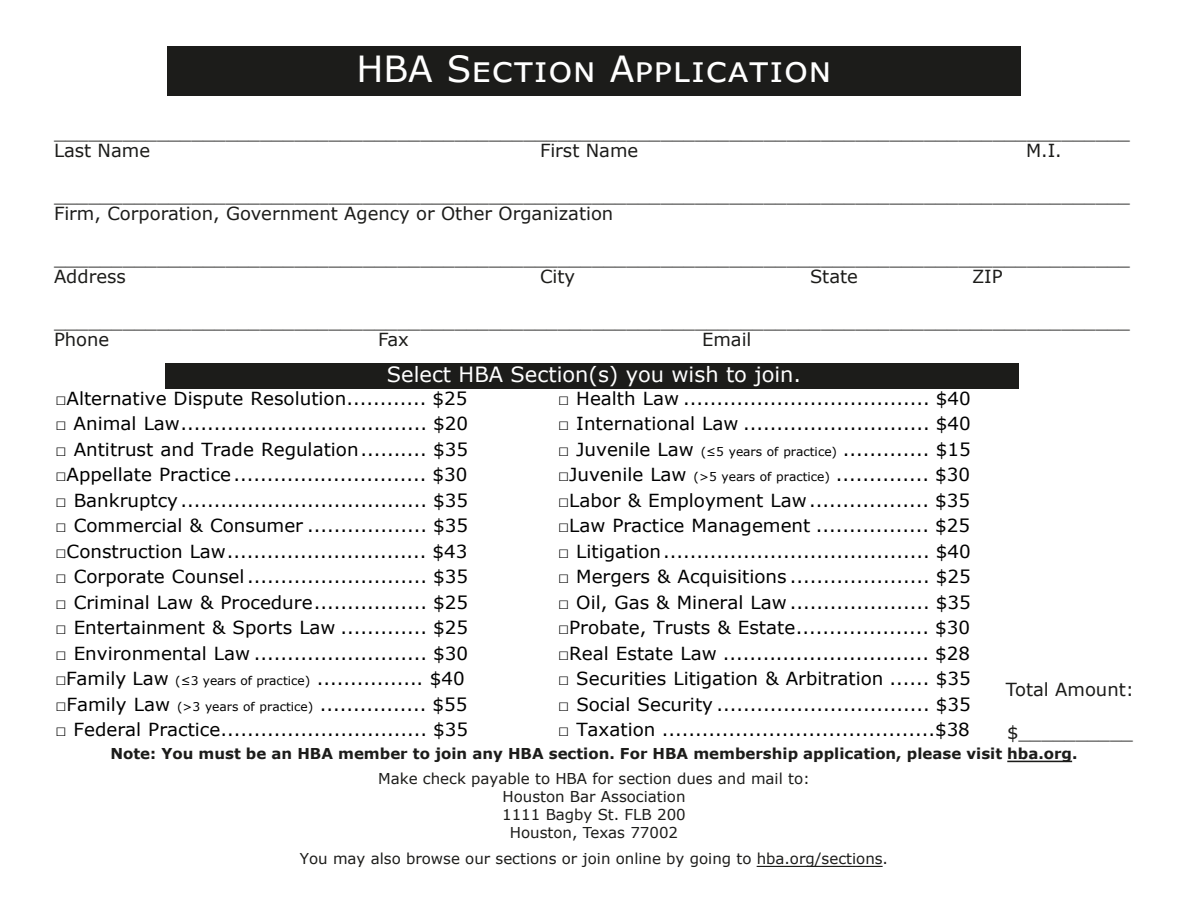
<style>
.page{position:relative;width:1188px;height:918px;background:#fff}
.page>*{position:absolute;margin:0;border:0;box-sizing:border-box;transform-origin:0 0}
.t1{font:36px "Verdana";color:#fff}
.t2{font:21px "Verdana";color:#fff}
.t3{font:18px "Verdana";color:#000}
.t4{font:18px/18px "Verdana";color:#1c1c1a}
.t5{font:15px/18px "Verdana";color:#1c1c1a;text-align:center}
.t6{font:700 15px "Verdana";color:#1c1c1a}
.s1{font-size:12px}
</style>
<div class="page">
<div style="left:165px;top:363px;width:854px;height:25px;background:#1c1c1a"></div>
<div style="left:167px;top:47px;width:854px;height:49px;background:#1c1c1a"></div>
<hr style="left:757px;top:866px;width:126px;height:1px;background:#1c1c1a">
<hr style="left:1007px;top:761px;width:65px;height:1px;background:#1c1c1a">
<h1 class="t1" style="left:357px;top:44px;width:476px">HBA Section Application</h1>
<p class="t4" style="left:54px;top:124px;width:1078px">______________________________________________________________________________________________<br>Last Name</p>
<p class="t4" style="left:540px;top:142px;width:100px">First Name</p>
<p class="t4" style="left:1026px;top:142px;width:37px">M.I.</p>
<p class="t4" style="left:54px;top:187px;width:1078px">______________________________________________________________________________________________<br>Firm, Corporation, Government Agency or Other Organization</p>
<p class="t4" style="left:54px;top:250px;width:1078px">______________________________________________________________________________________________<br>Address</p>
<p class="t4" style="left:540px;top:268px;width:37px">City</p>
<p class="t4" style="left:810px;top:268px;width:50px">State</p>
<p class="t4" style="left:972px;top:268px;width:32px">ZIP</p>
<p class="t4" style="left:54px;top:313px;width:1078px">______________________________________________________________________________________________<br>Phone</p>
<p class="t4" style="left:378px;top:331px;width:32px">Fax</p>
<p class="t4" style="left:702px;top:331px;width:51px">Email</p>
<p class="t2" style="left:387px;top:360px;width:416px">Select HBA Section(s) you wish to join.</p>
<p class="t3" style="left:56px;top:386px;width:414px">□Alternative Dispute Resolution ............ $25</p>
<p class="t3" style="left:56px;top:411px;width:414px">□ Animal Law..................................... $20</p>
<p class="t3" style="left:56px;top:437px;width:414px">□ Antitrust and Trade Regulation.......... $35</p>
<p class="t3" style="left:56px;top:462px;width:413px">□Appellate Practice ............................. $30</p>
<p class="t3" style="left:56px;top:488px;width:414px">□ Bankruptcy..................................... $35</p>
<p class="t3" style="left:56px;top:513px;width:414px">□ Commercial &amp; Consumer .................. $35</p>
<p class="t3" style="left:56px;top:539px;width:413px">□Construction Law .............................. $43</p>
<p class="t3" style="left:56px;top:564px;width:414px">□ Corporate Counsel........................... $35</p>
<p class="t3" style="left:56px;top:590px;width:414px">□ Criminal Law &amp; Procedure................. $25</p>
<p class="t3" style="left:56px;top:615px;width:414px">□ Entertainment &amp; Sports Law ............. $25</p>
<p class="t3" style="left:56px;top:641px;width:414px">□ Environmental Law .......................... $30</p>
<p class="t3" style="left:56px;top:666px;width:411px">□Family Law <span class="s1">(≤3 years of practice)</span> ................ $40</p>
<p class="t3" style="left:56px;top:692px;width:413px">□Family Law <span class="s1">(&gt;3 years of practice)</span> ................ $55</p>
<p class="t3" style="left:56px;top:717px;width:414px">□ Federal Practice............................... $35</p>
<p class="t3" style="left:558px;top:386px;width:414px">□ Health Law ..................................... $40</p>
<p class="t3" style="left:558px;top:411px;width:414px">□ International Law ............................ $40</p>
<p class="t3" style="left:558px;top:437px;width:414px">□ Juvenile Law <span class="s1">(≤5 years of practice)</span> ............. $15</p>
<p class="t3" style="left:558px;top:462px;width:413px">□Juvenile Law <span class="s1">(&gt;5 years of practice)</span> .............. $30</p>
<p class="t3" style="left:558px;top:488px;width:413px">□Labor &amp; Employment Law .................. $35</p>
<p class="t3" style="left:558px;top:513px;width:413px">□Law Practice Management ................. $25</p>
<p class="t3" style="left:558px;top:539px;width:414px">□ Litigation........................................ $40</p>
<p class="t3" style="left:558px;top:564px;width:414px">□ Mergers &amp; Acquisitions ..................... $25</p>
<p class="t3" style="left:558px;top:590px;width:414px">□ Oil, Gas &amp; Mineral Law ..................... $35</p>
<p class="t3" style="left:558px;top:615px;width:413px">□Probate, Trusts &amp; Estate .................... $30</p>
<p class="t3" style="left:558px;top:641px;width:413px">□Real Estate Law ............................... $28</p>
<p class="t3" style="left:558px;top:666px;width:414px">□ Securities Litigation &amp; Arbitration ...... $35</p>
<p class="t3" style="left:558px;top:692px;width:414px">□ Social Security ................................ $35</p>
<p class="t3" style="left:558px;top:717px;width:413px">□ Taxation .........................................$38</p>
<p class="t4" style="left:1006px;top:680px;width:130px">Total Amount:</p>
<p class="t4" style="left:1007px;top:723px;width:127px">$__________</p>
<p class="t6" style="left:110px;top:743px;width:969px">Note: You must be an HBA member to join any HBA section. For HBA membership application, please visit hba.org.</p>
<p class="t5" style="left:378px;top:770px;width:433px">Make check payable to HBA for section dues and mail to:<br>Houston Bar Association<br>1111 Bagby St. FLB 200<br>Houston, Texas 77002</p>
<p class="t5" style="left:300px;top:849px;width:590px">You may also browse our sections or join online by going to hba.org/sections.</p>
</div>
